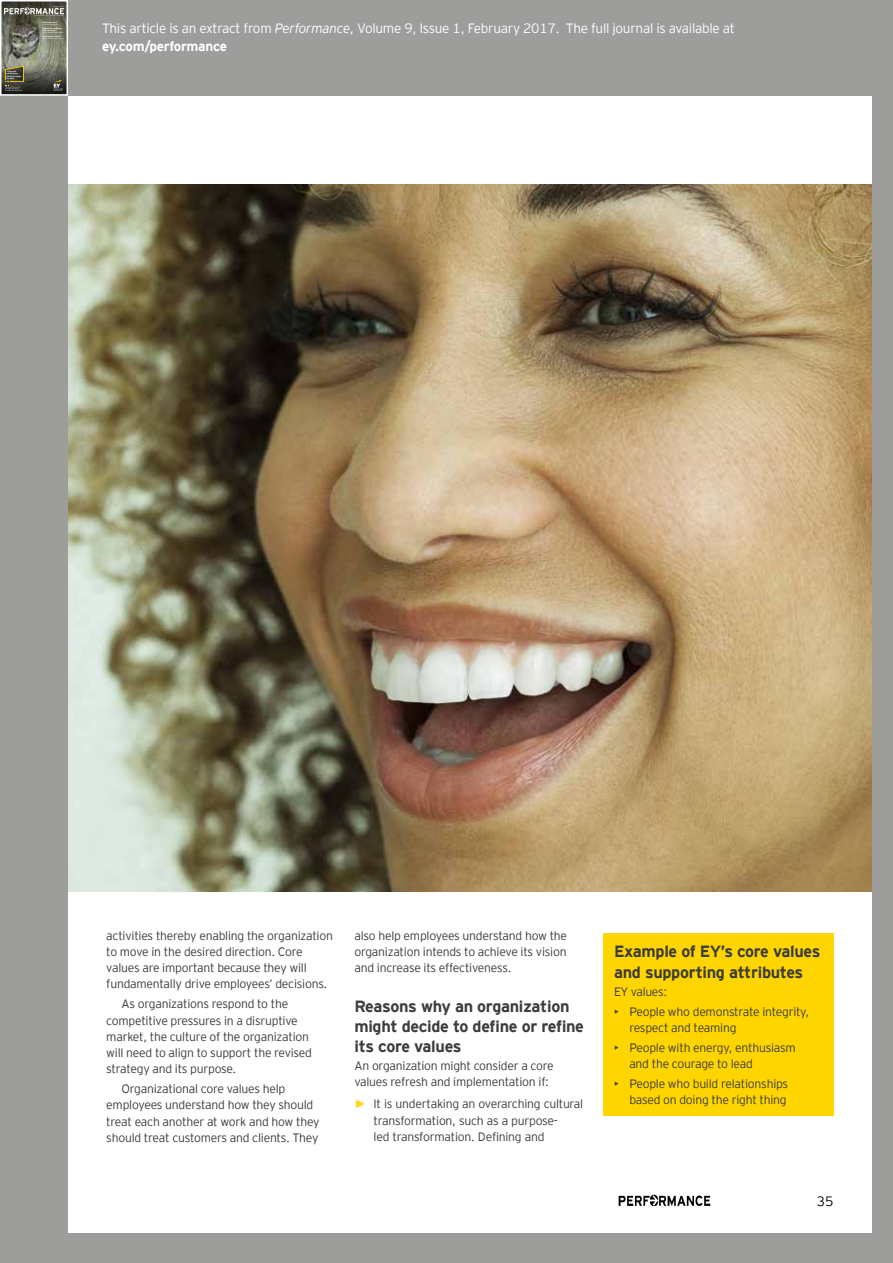
<style>
.page{position:relative;width:893px;height:1263px;background:#9d9d9c}
.page>*{position:absolute;margin:0;border:0;box-sizing:border-box;transform-origin:0 0}
.t1{font:700 16.2px/20.2px "EY Interstate";letter-spacing:-.02em;color:#3c3c3b}
.t2{font:300 13.5px/18px "EY Interstate";letter-spacing:-.02em;color:#fff}
.t3{font:300 13.5px "EY Interstate";color:#000}
.t4{font:300 12.15px/16.2px "EY Interstate";letter-spacing:-.02em;color:#3c3c3b}
.t5{font:700 1.8px/2.1px "EY Interstate";letter-spacing:-.02em;color:#fff}
.s1{font-style:italic}
.s2{font-weight:700}
.s3{font-family:"Arial";font-weight:400;color:#ffd817}
</style>
<div class="page">
<svg style="left:0;top:0;width:68px;height:96px;background:#757568"></svg>
<div style="left:68px;top:96px;width:804px;height:1136px;background:#fff"></div>
<img style="left:618px;top:1195px;width:93px;height:10px">
<img style="left:68px;top:185px;width:804px;height:707px">
<div style="left:603px;top:933px;width:230px;height:183px;background:#ffd500"></div>
<p class="t5" style="left:7px;top:71px;width:16px">If you could<br>see the future, would you change the past?</p>
<p class="t5" style="left:42px;top:21px;width:16px">Digital agriculture</p>
<p class="t5" style="left:42px;top:27px;width:21px">Demand-driven planning and forecasting</p>
<p class="t5" style="left:42px;top:35px;width:20px">Activity-based costing</p>
<p class="t2" style="left:102px;top:19px;width:634px">This article is an extract from <span class="s1">Performance</span>, Volume 9, Issue 1, February 2017. The full journal is available at <span class="s2">ey.com/performance</span></p>
<p class="t4" style="left:106px;top:927px;width:228px">activities thereby enabling the organization to move in the desired direction. Core values are important because they will fundamentally drive employees’ decisions.</p>
<p class="t4" style="left:106px;top:995px;width:207px;text-indent:15px">As organizations respond to the competitive pressures in a disruptive market, the culture of the organization will need to align to support the revised strategy and its purpose.</p>
<p class="t4" style="left:106px;top:1080px;width:215px;text-indent:15px">Organizational core values help employees understand how they should treat each another at work and how they should treat customers and clients. They</p>
<p class="t4" style="left:354px;top:926px;width:214px;text-align:justify">also help employees understand how the organization intends to achieve its vision and increase its effectiveness.</p>
<h1 class="t1" style="left:354px;top:995px;width:231px">Reasons why an organization might decide to define or refine its core values</h1>
<p class="t4" style="left:354px;top:1057px;width:201px">An organization might consider a core values refresh and implementation if:</p>
<p class="t4" style="left:374px;top:1095px;width:211px;text-indent:-19px"><span class="s3">►</span> It is undertaking an overarching cultural transformation, such as a purpose-<br>led transformation. Defining and</p>
<h1 class="t1" style="left:614px;top:940px;width:208px">Example of EY’s core values and supporting attributes</h1>
<p class="t4" style="left:614px;top:982px;width:55px">EY values:</p>
<p class="t4" style="left:629px;top:1002px;width:182px;text-indent:-15px">• People who demonstrate integrity, respect and teaming</p>
<p class="t4" style="left:629px;top:1039px;width:168px;text-indent:-15px">• People with energy, enthusiasm and the courage to lead</p>
<p class="t4" style="left:614px;top:1075px;width:176px;text-align:right">• People who build relationships based on doing the right thing</p>
<p class="t3" style="left:817px;top:1191px;width:18px">35</p>
</div>
